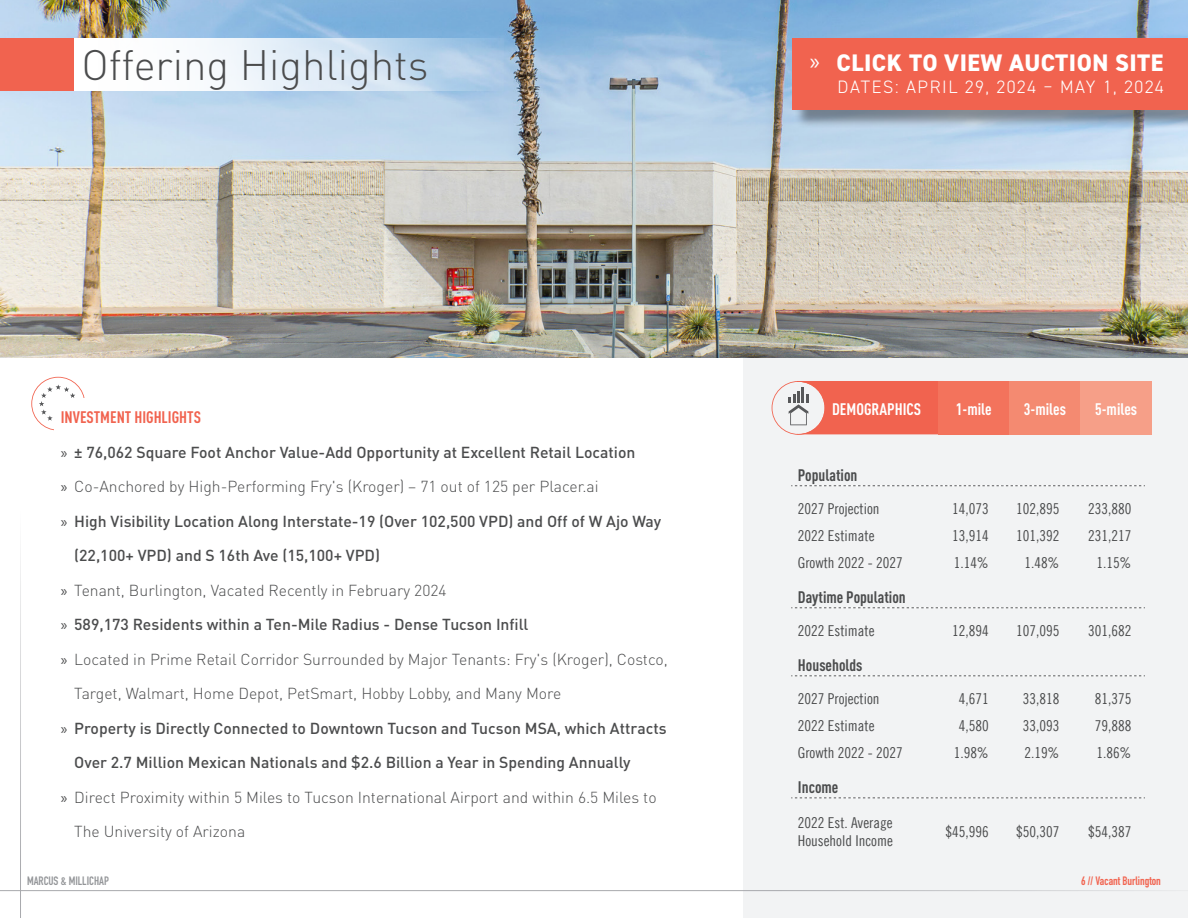
<style>
.page{position:relative;width:1188px;height:918px;background:#fff}
.page>*{position:absolute;margin:0;border:0;box-sizing:border-box;transform-origin:0 0}
.t1{font:300 42px "DIN Pro";color:#4b4c4d}
.t2{font:800 24px "DIN2014";letter-spacing:.02em;color:#fff}
.t3{font:300 18px "DIN2014";letter-spacing:.08em;color:#fff}
.Body_text{font:700 condensed 16.5px "DIN Pro";color:#4b4c4d}
.t4{font:700 condensed 16.5px "DIN Pro";color:#fff}
.t5{font:700 condensed 16.5px "DIN Pro";color:#f1634f}
.t6{font:500 15.75px/34.5px "DIN Pro";color:#4b4c4d}
.t7{font:300 15.75px/34.5px "DIN Pro";color:#4b4c4d}
.t8{font:15px "Trade Gothic LT Std Cn 18";color:#4b4c4d}
.t9{font:700 12px "DIN Condensed";color:#f1634f}
.t10{font:700 12px "DIN Condensed";color:#939598}
.s1{font-family:"Myriad Pro";font-weight:400}
</style>
<div class="page">
<div style="left:743px;top:338px;width:445px;height:580px;background:#f2f3f4"></div>
<img style="left:0;top:0;width:1188px;height:357px">
<svg style="left:772px;top:381px;width:172px;height:54px"></svg>
<div style="left:938px;top:381px;width:72px;height:53px;background:#f3735c"></div>
<div style="left:1009px;top:381px;width:72px;height:53px;background:#f48a71"></div>
<div style="left:1080px;top:381px;width:72px;height:53px;background:#f69f88"></div>
<div style="left:0;top:38px;width:74px;height:53px;background:#f1634f"></div>
<svg style="left:74px;top:38px;width:429px;height:53px"></svg>
<svg style="left:791px;top:676px;width:354px;height:1px"></svg>
<svg style="left:791px;top:798px;width:354px;height:1px"></svg>
<svg style="left:791px;top:485px;width:354px;height:1px"></svg>
<svg style="left:791px;top:607px;width:354px;height:1px"></svg>
<svg style="left:31px;top:377px;width:54px;height:54px"></svg>
<div style="left:54px;top:398px;width:669px;height:439px;background:#fff"></div>
<div style="left:794px;top:40px;width:394px;height:89px;background:#231f20;opacity:.45"></div>
<div style="left:792px;top:38px;width:396px;height:72px;background:#f1634f"></div>
<hr style="left:0;top:890px;width:1188px;height:1px;background:#a8a9ad">
<hr style="left:20px;top:486px;width:1px;height:432px;background:#a8a9ad">
<p class="t1" style="left:81px;top:37px;width:349px">Offering Highlights</p>
<p class="t5" style="left:61px;top:407px;width:142px">INVESTMENT HIGHLIGHTS</p>
<p class="t6" style="left:61px;top:434px;width:576px"><span class="s1">»</span> ± 76,062 Square Foot Anchor Value-Add Opportunity at Excellent Retail Location</p>
<p class="t7" style="left:61px;top:468px;width:539px"><span class="s1">»</span> Co-Anchored by High-Performing Fry's (Kroger) – 71 out of 125 per Placer.ai</p>
<p class="t6" style="left:74px;top:503px;width:589px;text-indent:-13px"><span class="s1">»</span> High Visibility Location Along Interstate-19 (Over 102,500 VPD) and Off of W Ajo Way (22,100+ VPD) and S 16th Ave (15,100+ VPD)</p>
<p class="t7" style="left:61px;top:572px;width:387px"><span class="s1">»</span> Tenant, Burlington, Vacated Recently in February 2024</p>
<p class="t6" style="left:61px;top:606px;width:469px"><span class="s1">»</span> 589,173 Residents within a Ten-Mile Radius - Dense Tucson Infill</p>
<p class="t7" style="left:74px;top:641px;width:595px;text-indent:-13px"><span class="s1">»</span> Located in Prime Retail Corridor Surrounded by Major Tenants: Fry's (Kroger), Costco,<br>Target, Walmart, Home Depot, PetSmart, Hobby Lobby, and Many More</p>
<p class="t6" style="left:74px;top:710px;width:594px;text-indent:-13px"><span class="s1">»</span> Property is Directly Connected to Downtown Tucson and Tucson MSA, which Attracts<br>Over 2.7 Million Mexican Nationals and $2.6 Billion a Year in Spending Annually</p>
<p class="t7" style="left:74px;top:779px;width:584px;text-indent:-13px"><span class="s1">»</span> Direct Proximity within 5 Miles to Tucson International Airport and within 6.5 Miles to<br>The University of Arizona</p>
<p class="t2" style="left:810px;top:47px;width:355px"><span class="s1">»</span> CLICK TO VIEW AUCTION SITE</p>
<p class="t3" style="left:838px;top:76px;width:328px">DATES: APRIL 29, 2024 – MAY 1, 2024</p>
<p class="t4" style="left:832px;top:399px;width:90px">DEMOGRAPHICS</p>
<p class="t4" style="left:956px;top:399px;width:37px">1-mile</p>
<p class="t4" style="left:1024px;top:399px;width:44px">3-miles</p>
<p class="t4" style="left:1095px;top:399px;width:44px">5-miles</p>
<p class="Body_text" style="left:798px;top:465px;width:61px">Population</p>
<p class="t8" style="left:798px;top:500px;width:83px">2027 Projection</p>
<p class="t8" style="left:952px;top:500px;width:38px">14,073</p>
<p class="t8" style="left:1016px;top:500px;width:45px">102,895</p>
<p class="t8" style="left:1088px;top:500px;width:45px">233,880</p>
<p class="t8" style="left:798px;top:527px;width:78px">2022 Estimate</p>
<p class="t8" style="left:952px;top:527px;width:38px">13,914</p>
<p class="t8" style="left:1016px;top:527px;width:45px">101,392</p>
<p class="t8" style="left:1088px;top:527px;width:45px">231,217</p>
<p class="t8" style="left:798px;top:554px;width:106px">Growth 2022 - 2027</p>
<p class="t8" style="left:954px;top:554px;width:36px">1.14%</p>
<p class="t8" style="left:1025px;top:554px;width:36px">1.48%</p>
<p class="t8" style="left:1096px;top:554px;width:36px">1.15%</p>
<p class="Body_text" style="left:798px;top:587px;width:109px">Daytime Population</p>
<p class="t8" style="left:798px;top:622px;width:78px">2022 Estimate</p>
<p class="t8" style="left:952px;top:622px;width:38px">12,894</p>
<p class="t8" style="left:1016px;top:622px;width:45px">107,095</p>
<p class="t8" style="left:1088px;top:622px;width:45px">301,682</p>
<p class="Body_text" style="left:798px;top:655px;width:66px">Households</p>
<p class="t8" style="left:798px;top:690px;width:83px">2027 Projection</p>
<p class="t8" style="left:959px;top:690px;width:31px">4,671</p>
<p class="t8" style="left:1023px;top:690px;width:38px">33,818</p>
<p class="t8" style="left:1095px;top:690px;width:38px">81,375</p>
<p class="t8" style="left:798px;top:717px;width:78px">2022 Estimate</p>
<p class="t8" style="left:959px;top:717px;width:31px">4,580</p>
<p class="t8" style="left:1023px;top:717px;width:38px">33,093</p>
<p class="t8" style="left:1095px;top:717px;width:38px">79,888</p>
<p class="t8" style="left:798px;top:744px;width:106px">Growth 2022 - 2027</p>
<p class="t8" style="left:954px;top:744px;width:36px">1.98%</p>
<p class="t8" style="left:1025px;top:744px;width:36px">2.19%</p>
<p class="t8" style="left:1096px;top:744px;width:36px">1.86%</p>
<p class="Body_text" style="left:798px;top:777px;width:42px">Income</p>
<p class="t8" style="left:798px;top:814px;width:96px">2022 Est. Average</p>
<p class="t8" style="left:798px;top:832px;width:96px">Household Income</p>
<p class="t8" style="left:946px;top:823px;width:45px">$45,996</p>
<p class="t8" style="left:1016px;top:823px;width:45px">$50,307</p>
<p class="t8" style="left:1088px;top:823px;width:45px">$54,387</p>
<p class="t10" style="left:27px;top:873px;width:83px">MARCUS &amp; MILLICHAP</p>
<p class="t9" style="left:1081px;top:873px;width:81px">6 // Vacant Burlington</p>
</div>
